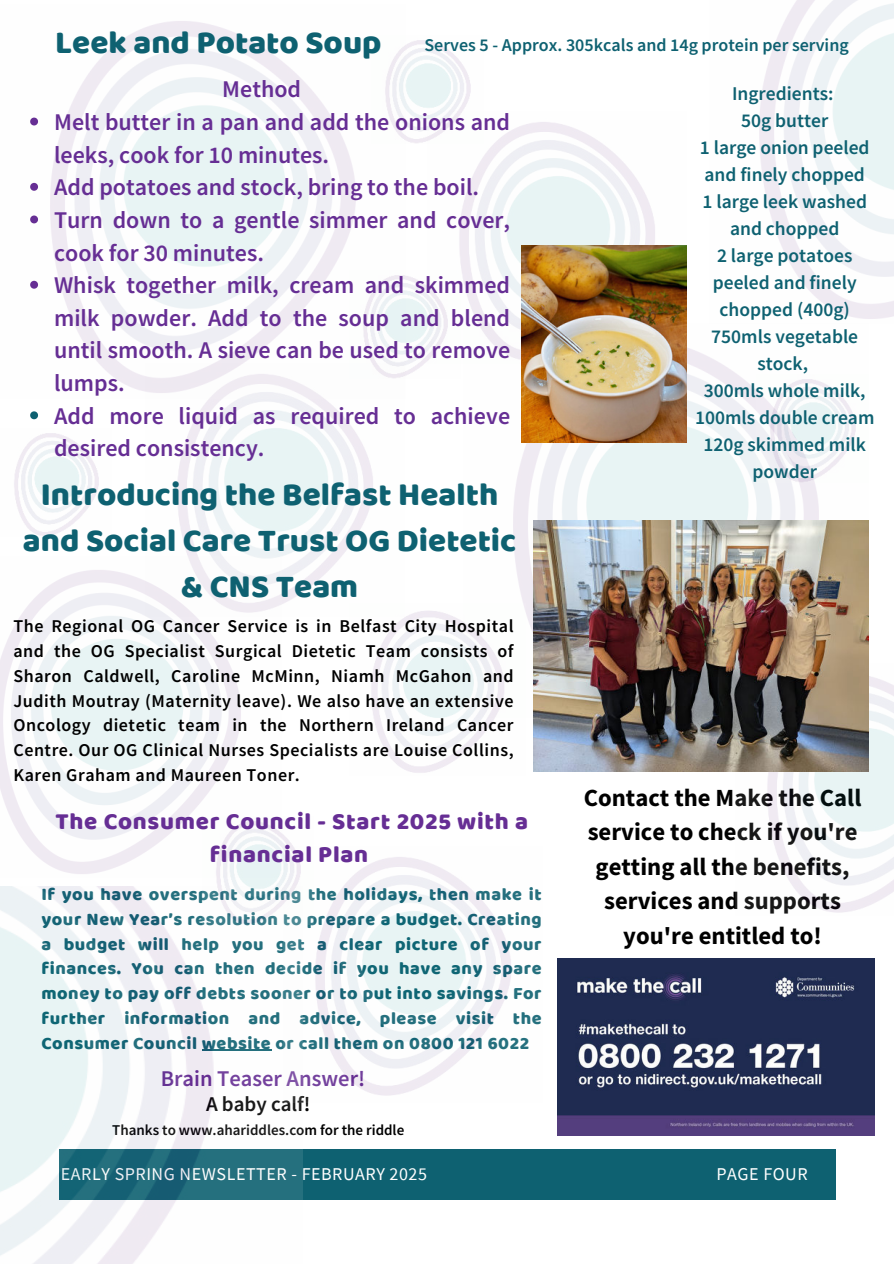
<style>
.page{position:relative;width:894px;height:1264px;background:#fff}
.page>*{position:absolute;margin:0;border:0;box-sizing:border-box;transform-origin:0 0}
.t1{font:33px/46.2px "Baloo";color:#0e6171;text-align:center}
.t2{font:700 24.6px/34.5px "Source Sans Pro";color:#000;text-align:center}
.t3{font:600 24px/32.7px "Source Sans Pro";color:#662e94}
.t4{font:24px/32.7px "Baloo";letter-spacing:.03em;color:#662e94;text-align:center}
.t5{font:600 22.5px "Source Sans Pro";color:#662e94}
.t6{font:600 21px "Source Sans Pro";color:#000}
.t7{font:600 19.5px/27px "Source Sans Pro";color:#0e6171;text-align:center}
.t8{font:600 18px/24.8px "Source Sans Pro";letter-spacing:.03em;color:#000;text-align:justify}
.t9{font:18px/24.8px "Baloo";letter-spacing:.03em;color:#0e6171;text-align:justify}
.t10{font:600 18px "Source Sans Pro";color:#0e6171}
.t11{font:18px "Source Sans Pro";letter-spacing:.03em;color:#fff}
.t12{font:600 15px "Source Sans Pro";color:#000}
</style>
<div class="page">
<div style="left:60px;top:1148px;width:775px;height:51px;background:#0e6171"></div>
<img style="left:557px;top:958px;width:317px;height:177px">
<img style="left:177px;top:398px;width:196px;height:206px">
<img style="left:513px;top:323px;width:355px;height:340px">
<img style="left:459px;top:122px;width:227px;height:242px">
<img style="left:735px;top:663px;width:158px;height:250px">
<img style="left:315px;top:857px;width:196px;height:239px">
<img style="left:385px;top:40px;width:98px;height:103px">
<img style="left:14px;top:433px;width:85px;height:103px">
<img style="left:362px;top:270px;width:98px;height:108px">
<img style="left:756px;top:374px;width:112px;height:108px">
<img style="left:0;top:556px;width:282px;height:318px">
<img style="left:202px;top:816px;width:99px;height:70px">
<img style="left:533px;top:520px;width:334px;height:251px">
<img style="left:349px;top:603px;width:176px;height:170px">
<img style="left:521px;top:246px;width:165px;height:197px">
<svg style="left:30px;top:118px;width:8px;height:7px"></svg>
<svg style="left:30px;top:183px;width:8px;height:8px"></svg>
<svg style="left:30px;top:215px;width:8px;height:8px"></svg>
<svg style="left:30px;top:281px;width:8px;height:8px"></svg>
<svg style="left:30px;top:411px;width:8px;height:8px"></svg>
<img style="left:0;top:886px;width:302px;height:377px">
<h1 class="t1" style="left:55px;top:19px;width:327px">Leek and Potato Soup</h1>
<p class="t10" style="left:424px;top:33px;width:425px">Serves 5 - Approx. 305kcals and 14g protein per serving</p>
<p class="t7" style="left:694px;top:80px;width:181px">Ingredients:<br>50g butter<br>1 large onion peeled and finely chopped<br>1 large leek washed and chopped<br>2 large potatoes peeled and finely chopped (400g)<br>750mls vegetable stock,<br>300mls whole milk,<br>100mls double cream<br>120g skimmed milk powder</p>
<p class="t3" style="left:54px;top:73px;width:457px;text-indent:168px">Method<br>Melt butter in a pan and add the onions and leeks, cook for 10 minutes.<br>Add potatoes and stock, bring to the boil.<br>Turn down to a gentle simmer and cover, cook for 30 minutes.<br>Whisk together milk, cream and skimmed milk powder. Add to the soup and blend until smooth. A sieve can be used to remove lumps.<br>Add more liquid as required to achieve desired consistency.</p>
<h1 class="t1" style="left:23px;top:470px;width:495px">Introducing the Belfast Health and Social Care Trust OG Dietetic &amp; CNS Team</h1>
<p class="t8" style="left:13px;top:613px;width:501px">The Regional OG Cancer Service is in Belfast City Hospital and the OG Specialist Surgical Dietetic Team consists of Sharon Caldwell, Caroline McMinn, Niamh McGahon and Judith Moutray (Maternity leave). We also have an extensive Oncology dietetic team in the Northern Ireland Cancer Centre. Our OG Clinical Nurses Specialists are Louise Collins, Karen Graham and Maureen Toner.</p>
<h3 class="t4" style="left:55px;top:804px;width:474px">The Consumer Council - Start 2025 with a financial Plan</h3>
<p class="t9" style="left:41px;top:881px;width:501px">If you have overspent during the holidays, then make it your New Year’s resolution to prepare a budget. Creating a budget will help you get a clear picture of your finances. You can then decide if you have any spare money to pay off debts sooner or to put into savings. For further information and advice, please visit the Consumer Council website or call them on 0800 121 6022</p>
<p class="t5" style="left:161px;top:1063px;width:206px">Brain Teaser Answer!</p>
<p class="t6" style="left:206px;top:1090px;width:106px">A baby calf!</p>
<p class="t12" style="left:112px;top:1119px;width:293px">Thanks to www.ahariddles.com for the riddle</p>
<p class="t11" style="left:61px;top:1162px;width:367px">EARLY SPRING NEWSLETTER - FEBRUARY 2025</p>
<h2 class="t2" style="left:583px;top:780px;width:279px">Contact the Make the Call service to check if you're getting all the benefits, services and supports you're entitled to!</h2>
<p class="t11" style="left:716px;top:1162px;width:93px">PAGE FOUR</p>
</div>
